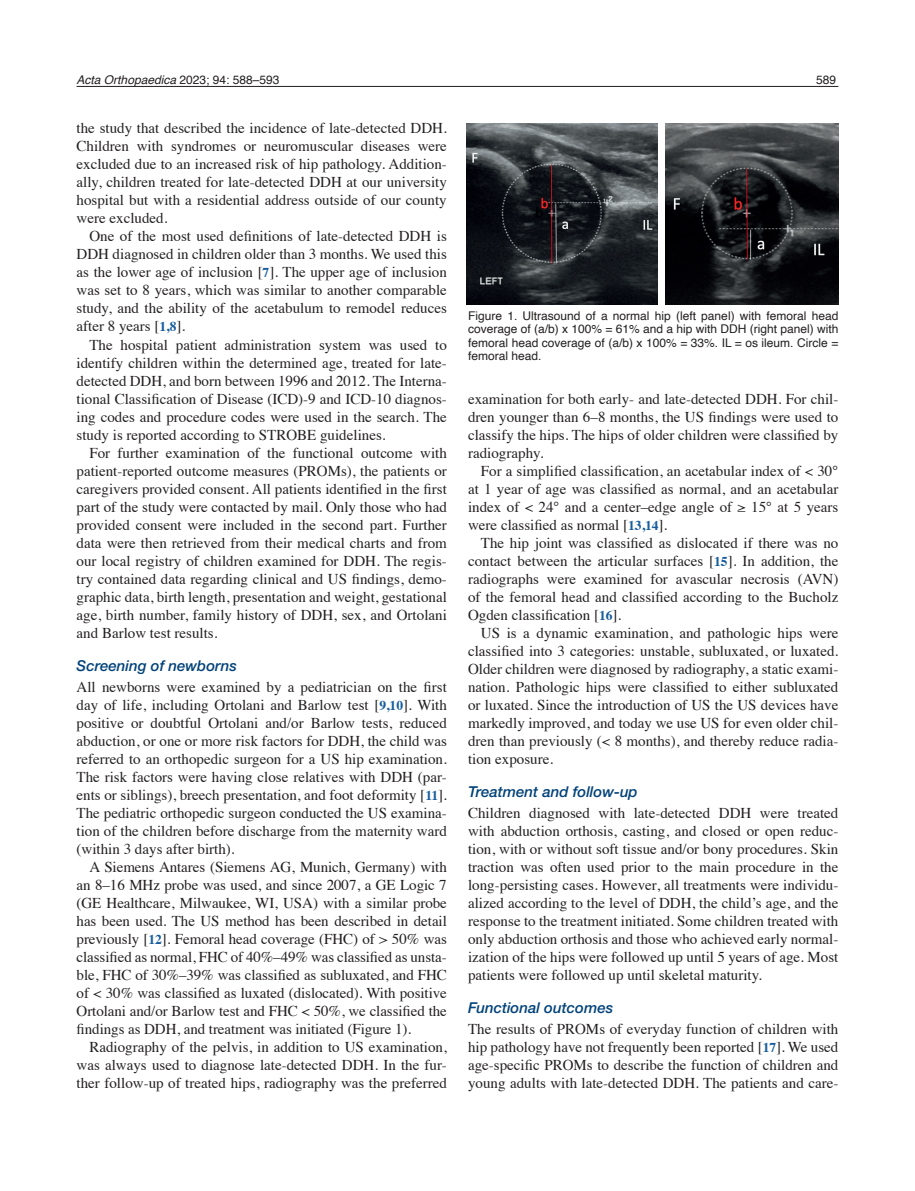
<style>
.page{position:relative;width:915px;height:1191px;background:#fff}
.page>*{position:absolute;margin:0;border:0;box-sizing:border-box;transform-origin:0 0}
._5-Brödtext{font:15px/18px "Times";color:#231f20;text-align:justify}
._4-Brödstart{font:15px/18px "Times";color:#231f20;text-align:justify}
._3-Underrubrik{font:italic 500 15px "Helvetica Neue LTW1 G";color:#004279}
._6-Figurtext{font:12px/13.5px "Helvetica";color:#231f20;text-align:justify}
.t1{font:italic 12px "Helvetica";color:#231f20}
.s1{font-style:normal}
.s2{font-weight:700;font-size:13.5px;color:#175d9e}
</style>
<div class="page">
<hr style="left:77px;top:86px;width:761px;height:1px;background:#231f20">
<img style="left:466px;top:123px;width:190px;height:181px">
<img style="left:665px;top:123px;width:173px;height:181px">
<p class="t1" style="left:77px;top:70px;width:204px">Acta Orthopaedica <span class="s1">2023; 94: 588–593</span></p>
<p class="_6-Figurtext" style="left:816px;top:73px;width:22px">589</p>
<p class="_4-Brödstart" style="left:77px;top:118px;width:371px">the study that described the incidence of late-detected DDH.<br>Children with syndromes or neuromuscular diseases were excluded due to an increased risk of hip pathology. Addition&shy;ally, children treated for late-detected DDH at our university hospital but with a residential address outside of our county were excluded.</p>
<p class="_5-Brödtext" style="left:77px;top:226px;width:371px;text-indent:13px">One of the most used definitions of late-detected DDH is DDH diagnosed in children older than 3 months. We used this as the lower age of inclusion [<span class="s2">7</span>]. The upper age of inclusion was set to 8 years, which was similar to another comparable study, and the ability of the acetabulum to remodel reduces after 8 years [<span class="s2">1,8</span>].</p>
<p class="_5-Brödtext" style="left:77px;top:334px;width:371px;text-indent:13px">The hospital patient administration system was used to identify children within the determined age, treated for late&shy;detected DDH, and born between 1996 and 2012. The Interna&shy;tional Classification of Disease (ICD)-9 and ICD-10 diagnos&shy;ing codes and procedure codes were used in the search. The study is reported according to STROBE guidelines.</p>
<p class="_5-Brödtext" style="left:77px;top:442px;width:371px;text-indent:13px">For further examination of the functional outcome with patient-reported outcome measures (PROMs), the patients or caregivers provided consent. All patients identified in the first part of the study were contacted by mail. Only those who had provided consent were included in the second part. Further data were then retrieved from their medical charts and from our local registry of children examined for DDH. The regis&shy;try contained data regarding clinical and US findings, demo&shy;graphic data, birth length, presentation and weight, gestational age, birth number, family history of DDH, sex, and Ortolani and Barlow test results.</p>
<p class="_3-Underrubrik" style="left:77px;top:656px;width:162px">Screening of newborns</p>
<p class="_4-Brödstart" style="left:77px;top:676px;width:371px">All newborns were examined by a pediatrician on the first day of life, including Ortolani and Barlow test [<span class="s2">9,10</span>]. With positive or doubtful Ortolani and/or Barlow tests, reduced abduction, or one or more risk factors for DDH, the child was referred to an orthopedic surgeon for a US hip examination.<br>The risk factors were having close relatives with DDH (par&shy;ents or siblings), breech presentation, and foot deformity [<span class="s2">11</span>].<br>The pediatric orthopedic surgeon conducted the US examina&shy;tion of the children before discharge from the maternity ward (within 3 days after birth).</p>
<p class="_5-Brödtext" style="left:77px;top:856px;width:371px;text-indent:13px">A Siemens Antares (Siemens AG, Munich, Germany) with an 8–16 MHz probe was used, and since 2007, a GE Logic 7 (GE Healthcare, Milwaukee, WI, USA) with a similar probe has been used. The US method has been described in detail previously [<span class="s2">12</span>]. Femoral head coverage (FHC) of &gt; 50% was classified as normal, FHC of 40%–49% was classified as unsta&shy;ble, FHC of 30%–39% was classified as subluxated, and FHC of &lt; 30% was classified as luxated (dislocated). With positive Ortolani and/or Barlow test and FHC &lt; 50%, we classified the findings as DDH, and treatment was initiated (Figure 1).</p>
<p class="_5-Brödtext" style="left:77px;top:1036px;width:371px;text-indent:13px">Radiography of the pelvis, in addition to US examination, was always used to diagnose late-detected DDH. In the fur&shy;ther follow-up of treated hips, radiography was the preferred</p>
<p class="_6-Figurtext" style="left:468px;top:309px;width:371px">Figure 1. Ultrasound of a normal hip (left panel) with femoral head coverage of (a/b) x 100% = 61% and a hip with DDH (right panel) with femoral head coverage of (a/b) x 100% = 33%. IL = os ileum. Circle = femoral head.</p>
<p class="_5-Brödtext" style="left:468px;top:388px;width:371px">examination for both early- and late-detected DDH. For chil&shy;dren younger than 6–8 months, the US findings were used to classify the hips. The hips of older children were classified by radiography.</p>
<p class="_5-Brödtext" style="left:468px;top:460px;width:371px;text-indent:13px">For a simplified classification, an acetabular index of &lt; 30° at 1 year of age was classified as normal, and an acetabular index of &lt; 24° and a center–edge angle of ≥ 15° at 5 years were classified as normal [<span class="s2">13,14</span>].</p>
<p class="_5-Brödtext" style="left:468px;top:532px;width:371px;text-indent:13px">The hip joint was classified as dislocated if there was no contact between the articular surfaces [<span class="s2">15</span>]. In addition, the radiographs were examined for avascular necrosis (AVN) of the femoral head and classified according to the Bucholz Ogden classification [<span class="s2">16</span>].</p>
<p class="_5-Brödtext" style="left:468px;top:622px;width:371px;text-indent:13px">US is a dynamic examination, and pathologic hips were classified into 3 categories: unstable, subluxated, or luxated.<br>Older children were diagnosed by radiography, a static exami&shy;nation. Pathologic hips were classified to either subluxated or luxated. Since the introduction of US the US devices have markedly improved, and today we use US for even older chil&shy;dren than previously (&lt; 8 months), and thereby reduce radia&shy;tion exposure.</p>
<p class="_3-Underrubrik" style="left:468px;top:782px;width:171px">Treatment and follow-up</p>
<p class="_4-Brödstart" style="left:468px;top:802px;width:371px">Children diagnosed with late-detected DDH were treated with abduction orthosis, casting, and closed or open reduc&shy;tion, with or without soft tissue and/or bony procedures. Skin traction was often used prior to the main procedure in the long-persisting cases. However, all treatments were individu&shy;alized according to the level of DDH, the child’s age, and the response to the treatment initiated. Some children treated with only abduction orthosis and those who achieved early normal&shy;ization of the hips were followed up until 5 years of age. Most patients were followed up until skeletal maturity.</p>
<p class="_3-Underrubrik" style="left:468px;top:998px;width:147px">Functional outcomes</p>
<p class="_4-Brödstart" style="left:468px;top:1018px;width:371px">The results of PROMs of everyday function of children with hip pathology have not frequently been reported [<span class="s2">17</span>]. We used age-specific PROMs to describe the function of children and young adults with late-detected DDH. The patients and care-</p>
</div>
